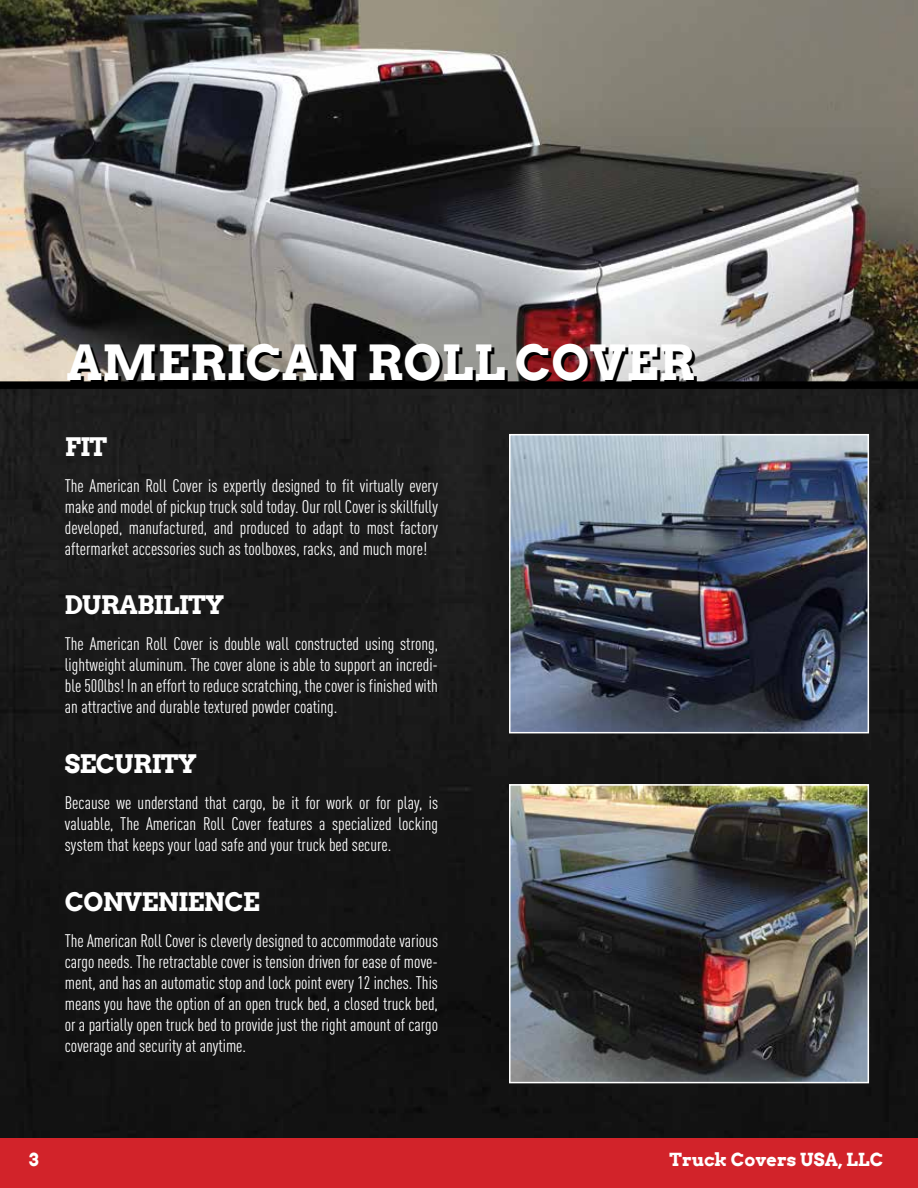
<style>
.page{position:relative;width:918px;height:1188px;background:#fff}
.page>*{position:absolute;margin:0;border:0;box-sizing:border-box;transform-origin:0 0}
.t1{font:700 48.45px "Arvo";color:#fff}
.t2{font:700 25.5px "Arvo";letter-spacing:-.03em;color:#fff}
.t3{font:18px/21px "DIN Cond";color:#fff;text-align:justify}
.t4{font:700 18px "Arvo";color:#fff}
</style>
<div class="page">
<img style="left:0;top:389px;width:918px;height:749px">
<img style="left:0;top:0;width:918px;height:381px">
<div style="left:0;top:381px;width:918px;height:8px;background:#000"></div>
<div style="left:0;top:1138px;width:918px;height:50px;background:#d2232a"></div>
<img style="left:512px;top:787px;width:354px;height:293px">
<div style="left:509px;top:784px;width:360px;height:299px;border:2px solid #fff"></div>
<img style="left:512px;top:437px;width:354px;height:293px">
<div style="left:509px;top:434px;width:360px;height:299px;border:2px solid #fff"></div>
<h1 class="t1" style="left:67px;top:332px;width:630px">AMERICAN ROLL COVER</h1>
<h2 class="t2" style="left:65px;top:430px;width:44px">FIT</h2>
<p class="t3" style="left:65px;top:475px;width:375px">The American Roll Cover is expertly designed to fit virtually every make and model of pickup truck sold today. Our roll Cover is skillfully developed, manufactured, and produced to adapt to most factory aftermarket accessories such as toolboxes, racks, and much more!</p>
<h2 class="t2" style="left:65px;top:589px;width:161px">DURABILITY</h2>
<p class="t3" style="left:65px;top:633px;width:375px">The American Roll Cover is double wall constructed using strong, lightweight aluminum. The cover alone is able to support an incredi&shy;ble 500lbs! In an effort to reduce scratching, the cover is finished with an attractive and durable textured powder coating.</p>
<h2 class="t2" style="left:65px;top:748px;width:134px">SECURITY</h2>
<p class="t3" style="left:65px;top:792px;width:375px">Because we understand that cargo, be it for work or for play, is valuable, The American Roll Cover features a specialized locking system that keeps your load safe and your truck bed secure.</p>
<h2 class="t2" style="left:65px;top:886px;width:197px">CONVENIENCE</h2>
<p class="t3" style="left:65px;top:930px;width:375px">The American Roll Cover is cleverly designed to accommodate various cargo needs. The retractable cover is tension driven for ease of move&shy;ment, and has an automatic stop and lock point every 12 inches. This means you have the option of an open truck bed, a closed truck bed, or a partially open truck bed to provide just the right amount of cargo coverage and security at anytime.</p>
<p class="t4" style="left:29px;top:1149px;width:11px">3</p>
<p class="t4" style="left:670px;top:1149px;width:215px">Truck Covers USA, LLC</p>
</div>
